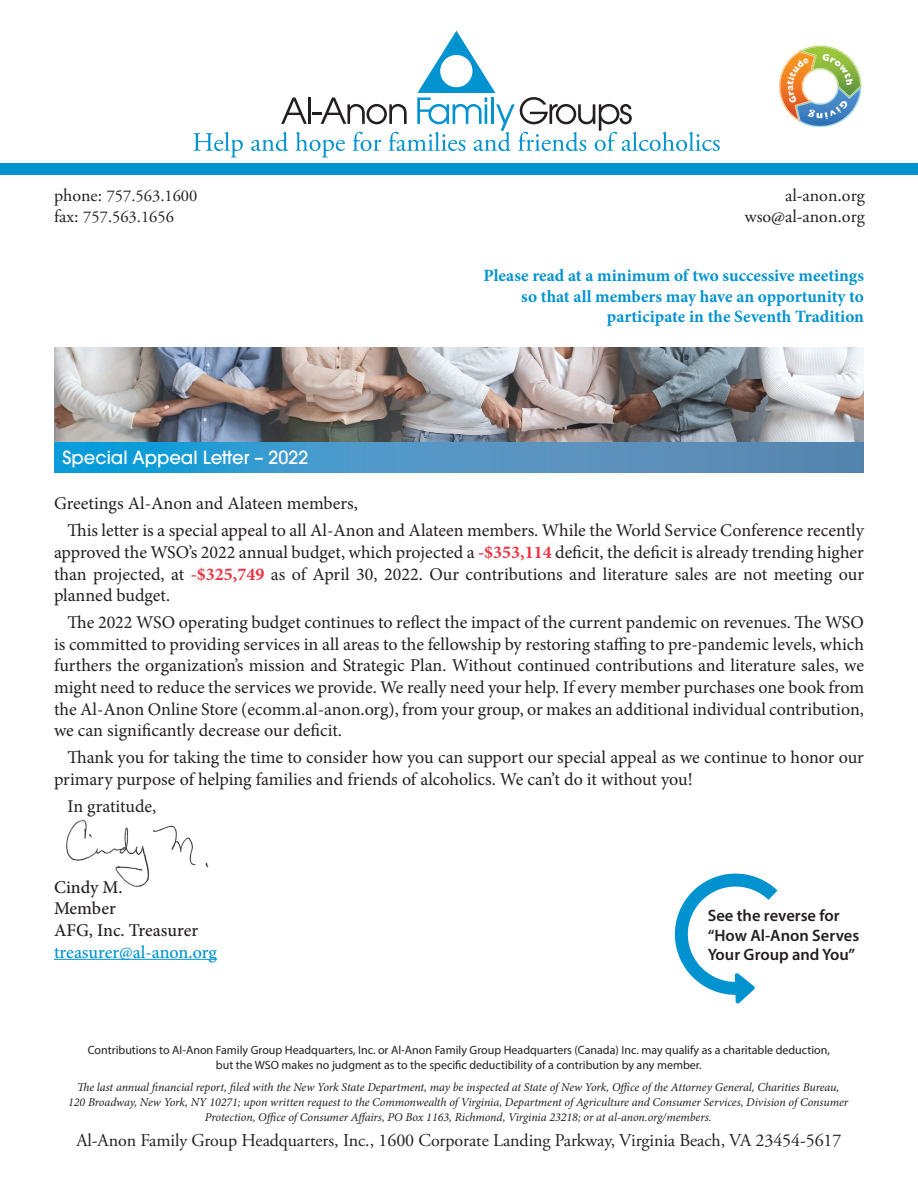
<style>
.page{position:relative;width:918px;height:1188px;background:#fff}
.page>*{position:absolute;margin:0;border:0;box-sizing:border-box;transform-origin:0 0}
.Letter_Text{font:18px/21.6px "Minion Pro";color:#231f20;text-align:justify}
.t1{font:18px "Adobe Garamond Pro";letter-spacing:-.005em;color:#231f20}
.Letter_Text-2{font:500 18px/21.6px "Minion Pro";letter-spacing:-.005em;color:#231f20}
.t2{font:500 18px "Avant Garde";color:#fff}
.Letter_Text-3{font:500 18px "Minion Pro";letter-spacing:-.005em;color:#0093d0}
.t3{font:700 17.25px/20.7px "Minion Pro";color:#0093d0;text-align:right}
.t4{font:600 16.5px/19.8px "Myriad Pro";color:#231f20}
.t5{font:16.5px "Adobe Garamond Pro";color:#231f20}
.t6{font:italic 12px/15px "Minion Pro";letter-spacing:-.005em;color:#231f20;text-align:center}
.t7{font:12px/14.4px "Myriad Pro";color:#231f20;text-align:center}
.s1{font-size:18px}
.s2{font-weight:700;color:#ee3340}
</style>
<div class="page">
<img style="left:66px;top:819px;width:143px;height:68px">
<hr style="left:54px;top:959px;width:163px;height:1px;background:#0093d0">
<svg style="left:674px;top:873px;width:104px;height:131px"></svg>
<img style="left:54px;top:348px;width:810px;height:95px">
<div style="left:0;top:163px;width:918px;height:12px;background:#0093d0"></div>
<img style="left:779px;top:45px;width:83px;height:83px">
<svg style="left:193px;top:132px;width:50px;height:26px"></svg>
<svg style="left:251px;top:31px;width:469px;height:127px"></svg>
<svg style="left:54px;top:443px;width:810px;height:29px;background:#4494c5"></svg>
<p class="t5" style="left:54px;top:186px;width:145px"><span class="s1">phone:</span> 757.563.1600</p>
<p class="t5" style="left:54px;top:207px;width:122px"><span class="s1">fax:</span> 757.563.1656</p>
<p class="t2" style="left:63px;top:447px;width:247px">Special Appeal Letter – 2022</p>
<p class="t1" style="left:785px;top:184px;width:81px">al-anon.org</p>
<p class="t1" style="left:745px;top:206px;width:121px">wso@al-anon.org</p>
<p class="t3" style="left:484px;top:265px;width:382px">Please read at a minimum of two successive meetings so that all members may have an opportunity to participate in the Seventh Tradition</p>
<p class="Letter_Text" style="left:54px;top:493px;width:305px">Greetings Al-Anon and Alateen members,</p>
<p class="Letter_Text" style="left:54px;top:520px;width:812px;text-indent:14px">This letter is a special appeal to all Al-Anon and Alateen members. While the World Service Conference recently approved the WSO’s 2022 annual budget, which projected a <span class="s2">-$353,114</span> deficit, the deficit is already trending higher than projected, at <span class="s2">-$325,749</span> as of April 30, 2022. Our contributions and literature sales are not meeting our planned budget.</p>
<p class="Letter_Text" style="left:54px;top:612px;width:812px;text-indent:14px">The 2022 WSO operating budget continues to reflect the impact of the current pandemic on revenues. The WSO is committed to providing services in all areas to the fellowship by restoring staffing to pre-pandemic levels, which furthers the organization’s mission and Strategic Plan. Without continued contributions and literature sales, we might need to reduce the services we provide. We really need your help. If every member purchases one book from the Al-Anon Online Store (ecomm.al-anon.org), from your group, or makes an additional individual contribution, we can significantly decrease our deficit.</p>
<p class="Letter_Text" style="left:54px;top:747px;width:811px;text-indent:14px">Thank you for taking the time to consider how you can support our special appeal as we continue to honor our primary purpose of helping families and friends of alcoholics. We can’t do it without you!</p>
<p class="Letter_Text" style="left:68px;top:795px;width:90px">In gratitude,</p>
<p class="Letter_Text-2" style="left:54px;top:876px;width:70px">Cindy M.<br>Member</p>
<p class="Letter_Text-2" style="left:54px;top:919px;width:146px">AFG, Inc. Treasurer</p>
<p class="Letter_Text-3" style="left:54px;top:940px;width:164px">treasurer@al-anon.org</p>
<p class="t4" style="left:708px;top:905px;width:153px">See the reverse for “How Al-Anon Serves<br>Your Group and You”</p>
<p class="t7" style="left:88px;top:1043px;width:744px">Contributions to Al-Anon Family Group Headquarters, Inc. or Al-Anon Family Group Headquarters (Canada) Inc. may qualify as a charitable deduction, but the WSO makes no judgment as to the specific deductibility of a contribution by any member.</p>
<p class="t6" style="left:68px;top:1080px;width:782px">The last annual financial report, filed with the New York State Department, may be inspected at State of New York, Office of the Attorney General, Charities Bureau,<br>120 Broadway, New York, NY 10271; upon written request to the Commonwealth of Virginia, Department of Agriculture and Consumer Services, Division of Consumer<br>Protection, Office of Consumer Affairs, PO Box 1163, Richmond, Virginia 23218; or at al-anon.org/members.</p>
<p class="t1" style="left:76px;top:1129px;width:767px">Al-Anon Family Group Headquarters, Inc., 1600 Corporate Landing Parkway, Virginia Beach, VA 23454-5617</p>
</div>
